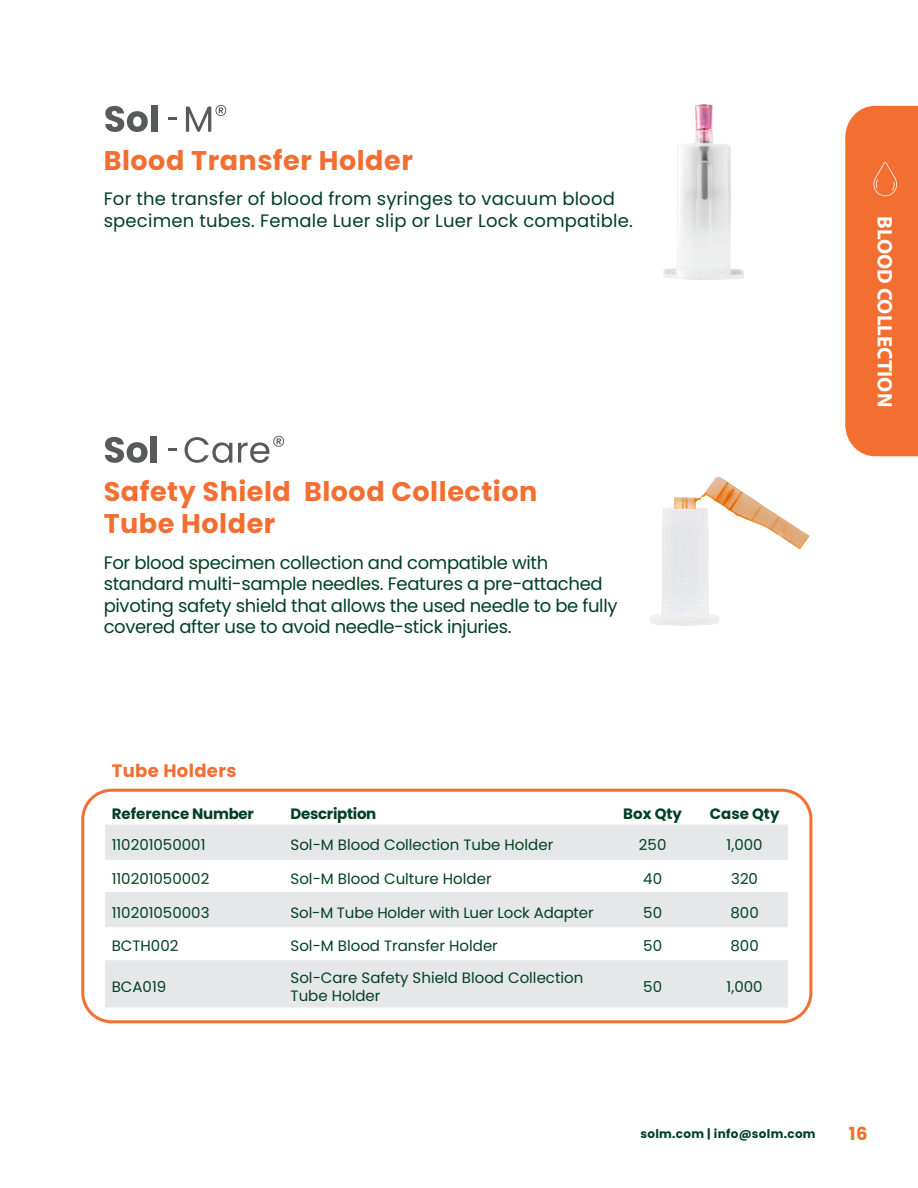
<style>
.page{position:relative;width:918px;height:1188px;background:#fff}
.page>*{position:absolute;margin:0;border:0;box-sizing:border-box;transform-origin:0 0}
.Product_Name{font:700 27px/32.4px "Poppins";letter-spacing:.02em;color:#f36e31}
.t1{font:700 21px "Myriad Pro";color:#fff}
.Summary{font:18px/21.6px "Poppins";letter-spacing:-.02em;color:#014024}
.Summary-2{font:18px/21.6px "Poppins";letter-spacing:.01em;color:#014024}
.Product_Name-2{font:700 18px "Poppins";letter-spacing:.02em;color:#f36e31}
.Chart_SKUS{font:15px/18px "Poppins";color:#014024}
.Chart_Heading{font:700 15px "Poppins";color:#014024}
.Chart_Heading-2{font:700 15px "Poppins";letter-spacing:-.02em;color:#014024}
.t2{font:700 12px "Poppins";letter-spacing:.025em;color:#014024}
</style>
<div class="page">
<div style="left:845px;top:106px;width:73px;height:350px;background:#f36e31"></div>
<svg style="left:105px;top:826px;width:683px;height:182px;fill:#e6e7e9"></svg>
<hr style="left:105px;top:825px;width:179px;height:1px;background:#e6e7e9">
<hr style="left:284px;top:825px;width:320px;height:1px;background:#e6e7e9">
<hr style="left:604px;top:825px;width:97px;height:1px;background:#e6e7e9">
<hr style="left:701px;top:825px;width:87px;height:1px;background:#e6e7e9">
<hr style="left:105px;top:858px;width:179px;height:2px;background:#e6e7e9">
<hr style="left:284px;top:858px;width:320px;height:2px;background:#e6e7e9">
<hr style="left:604px;top:858px;width:97px;height:2px;background:#e6e7e9">
<hr style="left:701px;top:858px;width:87px;height:2px;background:#e6e7e9">
<hr style="left:105px;top:892px;width:179px;height:2px;background:#e6e7e9">
<hr style="left:284px;top:892px;width:320px;height:2px;background:#e6e7e9">
<hr style="left:604px;top:892px;width:97px;height:2px;background:#e6e7e9">
<hr style="left:701px;top:892px;width:87px;height:2px;background:#e6e7e9">
<hr style="left:105px;top:926px;width:179px;height:1px;background:#e6e7e9">
<hr style="left:284px;top:926px;width:320px;height:1px;background:#e6e7e9">
<hr style="left:604px;top:926px;width:97px;height:1px;background:#e6e7e9">
<hr style="left:701px;top:926px;width:87px;height:1px;background:#e6e7e9">
<img style="left:663px;top:105px;width:80px;height:175px">
<div style="left:81px;top:789px;width:731px;height:234px;border:3px solid #f36e31;border-radius:29px"></div>
<svg style="left:105px;top:106px;width:43px;height:26px"></svg>
<div style="left:151px;top:105px;width:6px;height:27px;background:#58595b"></div>
<svg style="left:168px;top:117px;width:8px;height:3px"></svg>
<svg style="left:186px;top:105px;width:40px;height:27px"></svg>
<svg style="left:105px;top:437px;width:43px;height:26px"></svg>
<div style="left:151px;top:436px;width:6px;height:27px;background:#58595b"></div>
<svg style="left:168px;top:448px;width:8px;height:3px"></svg>
<svg style="left:185px;top:437px;width:47px;height:26px"></svg>
<svg style="left:238px;top:436px;width:46px;height:27px"></svg>
<img style="left:650px;top:477px;width:160px;height:149px">
<p class="Product_Name" style="left:104px;top:145px;width:311px">Blood Transfer Holder</p>
<p class="Summary-2" style="left:104px;top:188px;width:531px">For the transfer of blood from syringes to vacuum blood specimen tubes. Female Luer slip or Luer Lock compatible.</p>
<p class="Product_Name" style="left:104px;top:476px;width:435px">Safety Shield Blood Collection<br>Tube Holder</p>
<p class="Summary" style="left:104px;top:552px;width:515px">For blood specimen collection and compatible with standard multi-sample needles. Features a pre-attached pivoting safety shield that allows the used needle to be fully covered after use to avoid needle-stick injuries.</p>
<p class="Product_Name-2" style="left:112px;top:760px;width:126px">Tube Holders</p>
<p class="Chart_Heading" style="left:112px;top:805px;width:144px">Reference Number</p>
<p class="Chart_Heading-2" style="left:291px;top:805px;width:87px">Description</p>
<p class="Chart_Heading" style="left:623px;top:805px;width:60px">Box Qty</p>
<p class="Chart_Heading" style="left:710px;top:805px;width:71px">Case Qty</p>
<p class="Chart_SKUS" style="left:112px;top:836px;width:95px">110201050001</p>
<p class="Chart_SKUS" style="left:291px;top:836px;width:264px">Sol-M Blood Collection Tube Holder</p>
<p class="Chart_SKUS" style="left:639px;top:836px;width:29px">250</p>
<p class="Chart_SKUS" style="left:727px;top:836px;width:38px">1,000</p>
<p class="Chart_SKUS" style="left:112px;top:870px;width:99px">110201050002</p>
<p class="Chart_SKUS" style="left:291px;top:870px;width:203px">Sol-M Blood Culture Holder</p>
<p class="Chart_SKUS" style="left:643px;top:870px;width:20px">40</p>
<p class="Chart_SKUS" style="left:731px;top:870px;width:28px">320</p>
<p class="Chart_SKUS" style="left:112px;top:903px;width:99px">110201050003</p>
<p class="Chart_SKUS" style="left:291px;top:903px;width:305px">Sol-M Tube Holder with Luer Lock Adapter</p>
<p class="Chart_SKUS" style="left:643px;top:903px;width:20px">50</p>
<p class="Chart_SKUS" style="left:730px;top:903px;width:30px">800</p>
<p class="Chart_SKUS" style="left:112px;top:937px;width:68px">BCTH002</p>
<p class="Chart_SKUS" style="left:291px;top:937px;width:209px">Sol-M Blood Transfer Holder</p>
<p class="Chart_SKUS" style="left:643px;top:937px;width:20px">50</p>
<p class="Chart_SKUS" style="left:730px;top:937px;width:30px">800</p>
<p class="Chart_SKUS" style="left:112px;top:978px;width:56px">BCA019</p>
<p class="Chart_SKUS" style="left:291px;top:969px;width:294px">Sol-Care Safety Shield Blood Collection<br>Tube Holder</p>
<p class="Chart_SKUS" style="left:643px;top:978px;width:20px">50</p>
<p class="Chart_SKUS" style="left:727px;top:978px;width:38px">1,000</p>
<h2 class="t1" style="left:899px;top:216px;width:193px;rotate:90deg">BLOOD COLLECTION</h2>
<p class="t2" style="left:640px;top:1127px;width:177px">solm.com | info@solm.com</p>
<p class="Product_Name-2" style="left:849px;top:1123px;width:20px">16</p>
</div>
